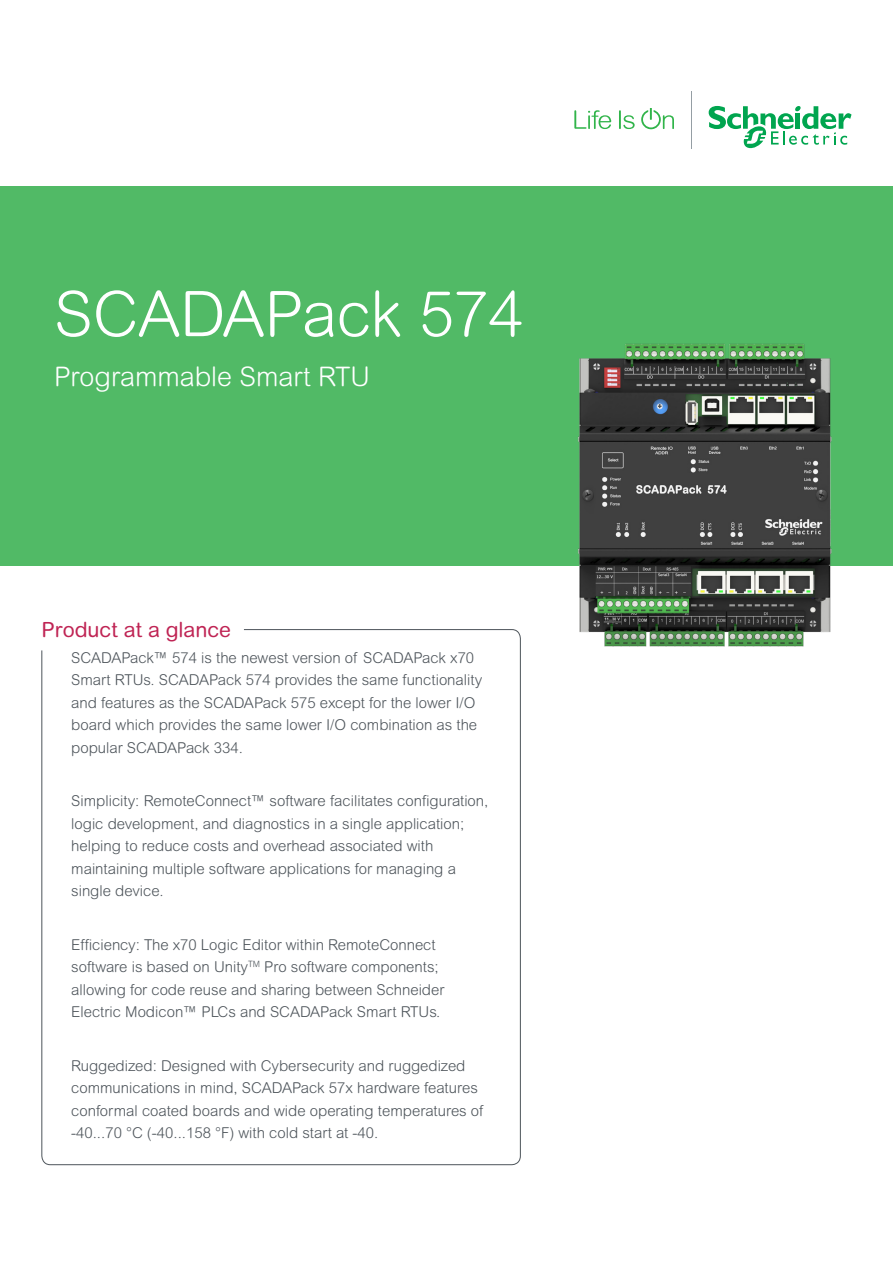
<style>
.page{position:relative;width:893px;height:1263px;background:#fff}
.page>*{position:absolute;margin:0;border:0;box-sizing:border-box;transform-origin:0 0}
.Title_01_White{font:300 63px "Arial Rounded MT Std";color:#fff}
.Subhead_01_White{font:300 27px "Arial Rounded MT Std";color:#fff}
.Subhead_03_Fuchsia{font:21px "Arial Rounded MT Std";color:#bf2454}
.Box_Text_01{font:300 15px/22.5px "Arial Rounded MT Std";color:#4d545a}
</style>
<div class="page">
<div style="left:0;top:186px;width:893px;height:380px;background:#51ba66"></div>
<svg style="left:574px;top:110px;width:37px;height:19px"></svg>
<svg style="left:619px;top:110px;width:16px;height:19px"></svg>
<svg style="left:641px;top:108px;width:33px;height:21px"></svg>
<svg style="left:709px;top:106px;width:142px;height:43px"></svg>
<hr style="left:691px;top:91px;width:1px;height:58px;background:#959ea4">
<svg style="left:41px;top:629px;width:480px;height:536px"></svg>
<img style="left:578px;top:343px;width:253px;height:304px">
<p class="Title_01_White" style="left:54px;top:278px;width:471px">SCADAPack 574</p>
<p class="Subhead_01_White" style="left:54px;top:360px;width:317px">Programmable Smart RTU</p>
<p class="Subhead_03_Fuchsia" style="left:41px;top:617px;width:191px">Product at a glance</p>
<p class="Box_Text_01" style="left:71px;top:646px;width:412px">SCADAPack™ 574 is the newest version of SCADAPack x70<br>Smart RTUs. SCADAPack 574 provides the same functionality and features as the SCADAPack 575 except for the lower I/O board which provides the same lower I/O combination as the popular SCADAPack 334.</p>
<p class="Box_Text_01" style="left:71px;top:789px;width:419px">Simplicity: RemoteConnect™ software facilitates configuration, logic development, and diagnostics in a single application; helping to reduce costs and overhead associated with maintaining multiple software applications for managing a single device.</p>
<p class="Box_Text_01" style="left:71px;top:933px;width:375px">Efficiency: The x70 Logic Editor within RemoteConnect software is based on Unity<sup>TM</sup> Pro software components; allowing for code reuse and sharing between Schneider Electric Modicon™ PLCs and SCADAPack Smart RTUs.</p>
<p class="Box_Text_01" style="left:71px;top:1054px;width:414px">Ruggedized: Designed with Cybersecurity and ruggedized communications in mind, SCADAPack 57x hardware features conformal coated boards and wide operating temperatures of -40...70 °C (-40...158 °F) with cold start at -40.</p>
</div>
